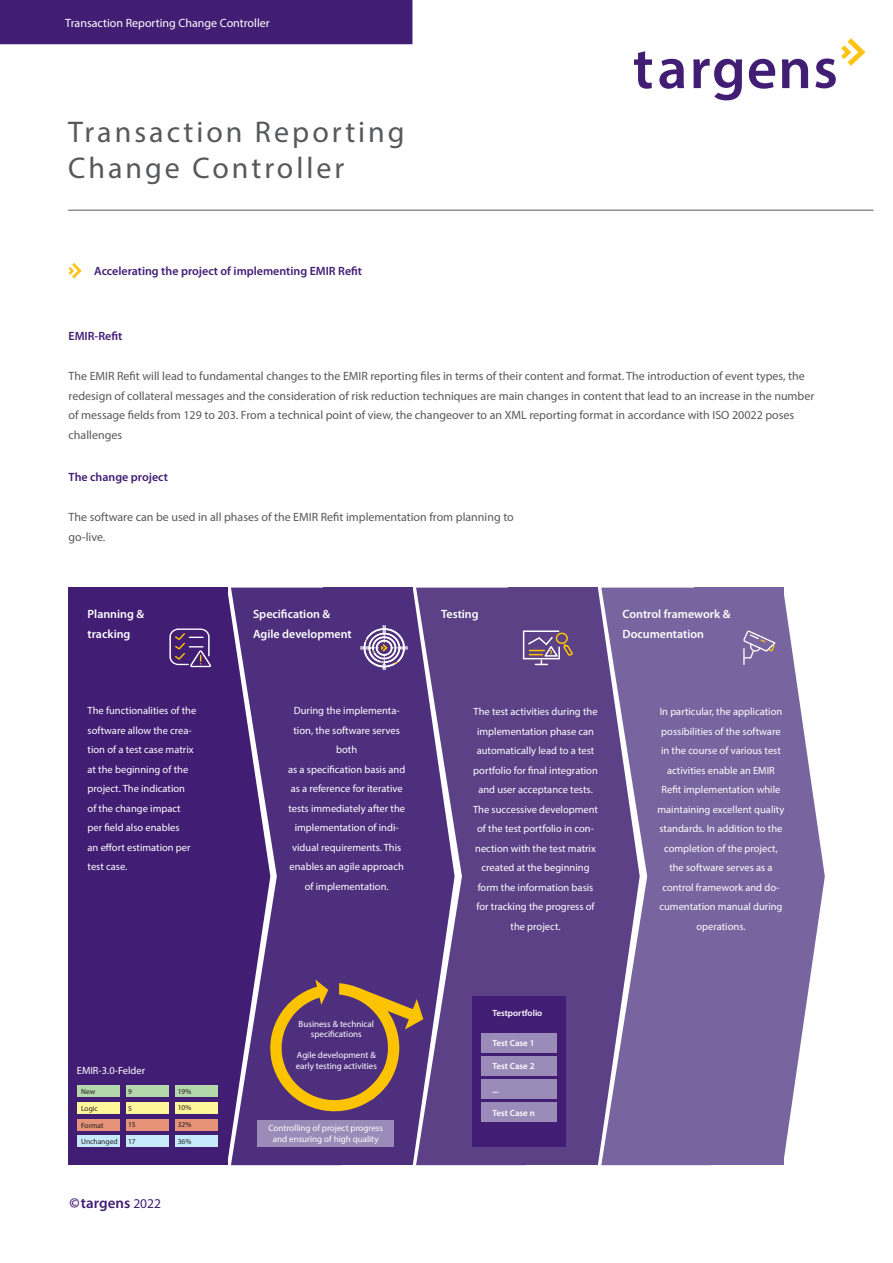
<style>
.page{position:relative;width:893px;height:1263px;background:#fff}
.page>*{position:absolute;margin:0;border:0;box-sizing:border-box;transform-origin:0 0}
.t1{font:30px/36px "Myriad Pro";letter-spacing:.1em;color:#57585a}
.t2{font:600 15px "Myriad Pro";color:#421d74}
.t3{font:12px/19.5px "Myriad Pro";color:#57585a}
.t4{font:600 12px/19.5px "Myriad Pro";color:#fff}
.t5{font:600 12px "Myriad Pro";color:#421d74}
.t6{font:12px "Myriad Pro";color:#fff}
.t7{font:10.5px/19.5px "Myriad Pro";color:#fff;text-align:center}
.t8{font:9px/10.5px "Myriad Pro";color:#fff;text-align:center}
.t9{font:600 9px "Myriad Pro";color:#fff}
.t10{font:7.5px "Myriad Pro";color:#231f20}
.s1{font-weight:700}
.s2{font-weight:400;font-size:13.5px}
</style>
<div class="page">
<svg style="left:634px;top:51px;width:18px;height:38px"></svg>
<svg style="left:659px;top:59px;width:25px;height:30px"></svg>
<svg style="left:749px;top:59px;width:26px;height:30px"></svg>
<svg style="left:782px;top:59px;width:26px;height:29px"></svg>
<svg style="left:693px;top:59px;width:49px;height:41px"></svg>
<svg style="left:815px;top:38px;width:50px;height:50px"></svg>
<div style="left:0;top:0;width:412px;height:44px;background:#421d74"></div>
<hr style="left:68px;top:210px;width:805px;height:1px;background:#57585a">
<svg style="left:69px;top:263px;width:13px;height:16px"></svg>
<div style="left:68px;top:588px;width:159px;height:577px;background:#421d74"></div>
<hr style="left:598px;top:589px;width:3px;height:575px;background:#5c4187">
<svg style="left:783px;top:588px;width:42px;height:577px"></svg>
<div style="left:455px;top:588px;width:53px;height:577px;background:#5c4187"></div>
<svg style="left:601px;top:588px;width:93px;height:577px;background:#7a669f"></svg>
<div style="left:508px;top:588px;width:90px;height:577px;background:#5c4187"></div>
<div style="left:694px;top:588px;width:89px;height:577px;background:#78649e"></div>
<div style="left:472px;top:996px;width:94px;height:151px;background:#421d74"></div>
<div style="left:481px;top:1033px;width:76px;height:19px;background:#9a8bb8"></div>
<div style="left:481px;top:1056px;width:76px;height:19px;background:#9a8bb8"></div>
<div style="left:481px;top:1079px;width:76px;height:20px;background:#9a8bb8"></div>
<div style="left:481px;top:1103px;width:76px;height:19px;background:#9a8bb8"></div>
<div style="left:77px;top:1086px;width:43px;height:11px;background:#b5d7ac"></div>
<div style="left:77px;top:1103px;width:43px;height:11px;background:#fff79a"></div>
<div style="left:77px;top:1119px;width:43px;height:11px;background:#e59279"></div>
<div style="left:77px;top:1135px;width:43px;height:12px;background:#c6eafa"></div>
<div style="left:126px;top:1086px;width:43px;height:11px;background:#b5d7ac"></div>
<div style="left:126px;top:1103px;width:43px;height:11px;background:#fff79a"></div>
<div style="left:126px;top:1119px;width:43px;height:11px;background:#e59279"></div>
<div style="left:126px;top:1135px;width:43px;height:12px;background:#c6eafa"></div>
<div style="left:175px;top:1086px;width:43px;height:11px;background:#b5d7ac"></div>
<div style="left:175px;top:1103px;width:43px;height:11px;background:#fff79a"></div>
<div style="left:175px;top:1119px;width:43px;height:11px;background:#e59279"></div>
<div style="left:175px;top:1135px;width:43px;height:12px;background:#c6eafa"></div>
<svg style="left:169px;top:628px;width:42px;height:39px"></svg>
<svg style="left:227px;top:588px;width:228px;height:577px;background:#5e4080"></svg>
<svg style="left:522px;top:630px;width:51px;height:35px"></svg>
<svg style="left:743px;top:630px;width:32px;height:35px"></svg>
<p class="t6" style="left:65px;top:15px;width:206px">Transaction Reporting Change Controller</p>
<p class="t1" style="left:68px;top:113px;width:338px">Transaction Reporting<br>Change Controller</p>
<p class="t5" style="left:94px;top:263px;width:269px">Accelerating the project of implementing EMIR Refit</p>
<p class="t5" style="left:69px;top:328px;width:55px">EMIR-Refit</p>
<p class="t3" style="left:69px;top:366px;width:747px">The EMIR Refit will lead to fundamental changes to the EMIR reporting files in terms of their content and format. The introduction of event types, the redesign of collateral messages and the consideration of risk reduction techniques are main changes in content that lead to an increase in the number of message fields from 129 to 203. From a technical point of view, the changeover to an XML reporting format in accordance with ISO 20022 poses challenges</p>
<p class="t5" style="left:69px;top:469px;width:101px">The change project</p>
<p class="t3" style="left:69px;top:507px;width:447px">The software can be used in all phases of the EMIR Refit implementation from planning to go-live.</p>
<p class="t4" style="left:88px;top:604px;width:58px">Planning &amp; tracking</p>
<p class="t4" style="left:253px;top:604px;width:100px">Specification &amp;<br>Agile development</p>
<p class="t4" style="left:441px;top:604px;width:39px">Testing</p>
<p class="t4" style="left:623px;top:604px;width:109px">Control framework &amp;<br>Documentation</p>
<p class="t7" style="left:88px;top:701px;width:110px;text-align:left">The functionalities of the software allow the crea&shy;tion of a test case matrix at the beginning of the project. The indication of the change impact per field also enables<br>an effort estimation per test case.</p>
<p class="t7" style="left:77px;top:1060px;width:70px">EMIR-3.0-Felder</p>
<p class="t10" style="left:81px;top:1087px;width:16px">New</p>
<p class="t10" style="left:128px;top:1087px;width:5px">9</p>
<p class="t10" style="left:178px;top:1086px;width:15px">19%</p>
<p class="t10" style="left:178px;top:1103px;width:15px">10%</p>
<p class="t10" style="left:178px;top:1120px;width:15px">32%</p>
<p class="t10" style="left:178px;top:1137px;width:15px">36%</p>
<p class="t10" style="left:128px;top:1103px;width:5px">5</p>
<p class="t10" style="left:128px;top:1120px;width:9px">15</p>
<p class="t10" style="left:128px;top:1136px;width:9px">17</p>
<p class="t10" style="left:81px;top:1104px;width:18px">Logic</p>
<p class="t10" style="left:81px;top:1120px;width:24px">Format</p>
<p class="t10" style="left:81px;top:1137px;width:38px">Unchanged</p>
<p class="t2" style="left:69px;top:1193px;width:93px"><span class="s1">©</span>targens <span class="s2">2022</span></p>
<p class="t7" style="left:288px;top:701px;width:119px">During the implementa&shy;tion, the software serves both<br>as a specification basis and as a reference for iterative tests immediately after the implementation of indi&shy;vidual requirements. This enables an agile approach of implementation.</p>
<p class="t8" style="left:299px;top:1018px;width:77px">Business &amp; technical specifications</p>
<p class="t8" style="left:296px;top:1050px;width:83px;text-align:left">Agile development &amp; early testing activities</p>
<p class="t8" style="left:268px;top:1123px;width:116px">Controlling of project progress and ensuring of high quality</p>
<p class="t7" style="left:473px;top:702px;width:126px">The test activities during the implementation phase can automatically lead to a test portfolio for final integration and user acceptance tests.</p>
<p class="t7" style="left:473px;top:799px;width:127px">The successive development of the test portfolio in con&shy;nection with the test matrix created at the beginning form the information basis for tracking the progress of the project.</p>
<p class="t9" style="left:492px;top:1007px;width:52px">Testportfolio</p>
<p class="t9" style="left:492px;top:1037px;width:44px">Test Case 1</p>
<p class="t9" style="left:492px;top:1060px;width:44px">Test Case 2</p>
<p class="t9" style="left:492px;top:1084px;width:8px">...</p>
<p class="t9" style="left:492px;top:1107px;width:44px">Test Case n</p>
<p class="t7" style="left:657px;top:702px;width:129px">In particular, the application possibilities of the software in the course of various test activities enable an EMIR<br>Refit implementation while maintaining excellent quality standards. In addition to the completion of the project, the software serves as a control framework and do&shy;cumentation manual during operations.</p>
</div>
